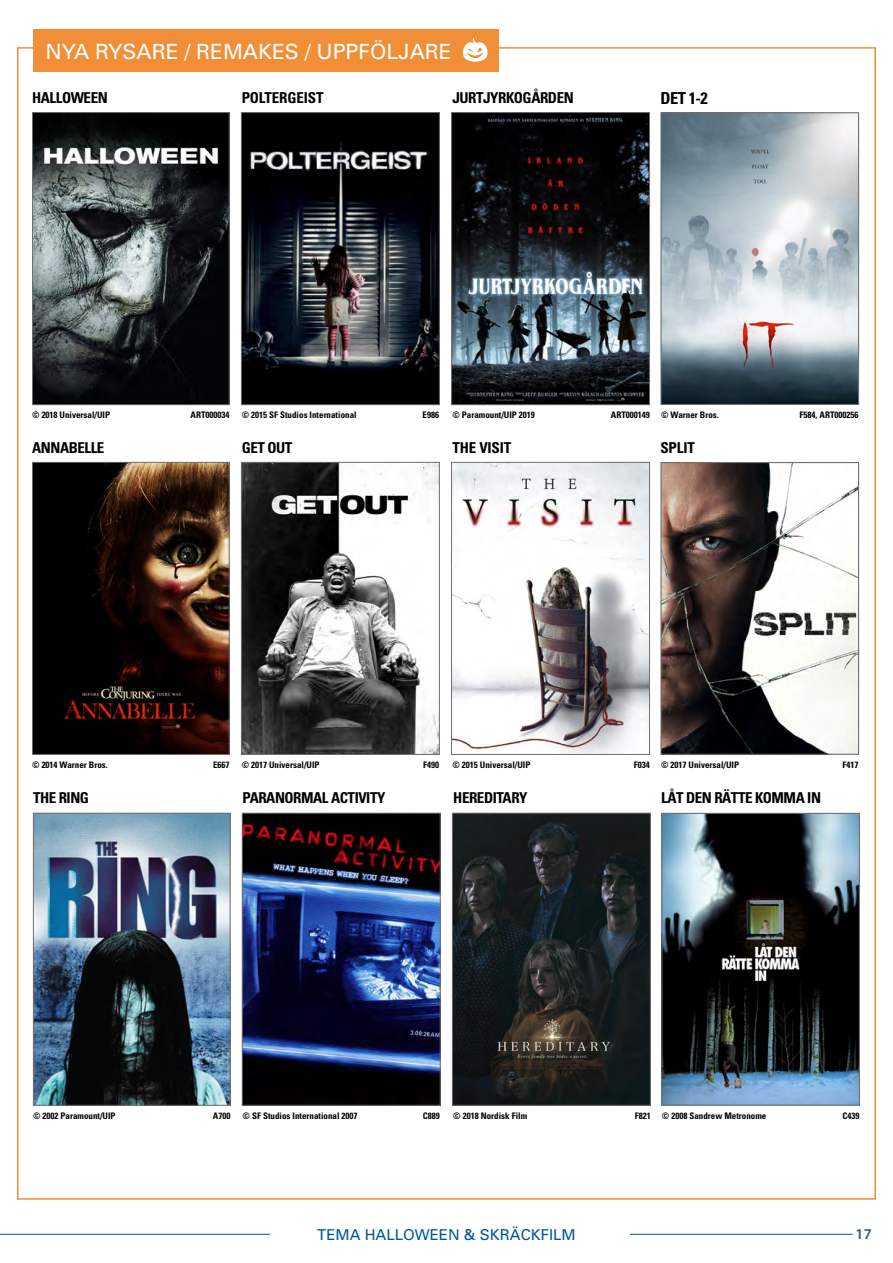
<style>
.page{position:relative;width:893px;height:1263px;background:#fff}
.page>*{position:absolute;margin:0;border:0;box-sizing:border-box;transform-origin:0 0}
.t1{font:21px "Univers";color:#fff}
.t2{font:700 condensed 16.5px "Univers";color:#000}
.t3{font:700 condensed 15px "Univers";letter-spacing:-.03em;color:#000}
.t4{font:15px "Univers";color:#005598}
.t5{font:700 condensed 15px "Univers";letter-spacing:-.01em;color:#000}
.t6{font:600 15px "Myriad Pro";color:#2d5393}
.t7{font:700 condensed 9px "Univers";color:#000}
</style>
<div class="page">
<hr style="left:0;top:1234px;width:853px;height:1px;background:#005598">
<div style="left:270px;top:1214px;width:359px;height:42px;background:#fff"></div>
<img style="left:243px;top:114px;width:195px;height:289px">
<div style="left:241px;top:112px;width:199px;height:293px;border:1px solid #706f6f"></div>
<img style="left:34px;top:114px;width:194px;height:289px">
<div style="left:32px;top:112px;width:198px;height:293px;border:1px solid #706f6f"></div>
<img style="left:453px;top:114px;width:195px;height:289px">
<div style="left:451px;top:112px;width:199px;height:293px;border:1px solid #706f6f"></div>
<img style="left:662px;top:114px;width:195px;height:289px">
<div style="left:660px;top:112px;width:199px;height:293px;border:1px solid #706f6f"></div>
<img style="left:243px;top:464px;width:195px;height:289px">
<div style="left:241px;top:462px;width:199px;height:293px;border:1px solid #706f6f"></div>
<img style="left:34px;top:464px;width:194px;height:289px">
<div style="left:32px;top:462px;width:198px;height:293px;border:1px solid #706f6f"></div>
<img style="left:453px;top:464px;width:195px;height:289px">
<div style="left:451px;top:462px;width:199px;height:293px;border:1px solid #706f6f"></div>
<div style="left:33px;top:30px;width:466px;height:42px;background:#f08f38"></div>
<svg style="left:463px;top:38px;width:25px;height:24px"></svg>
<img style="left:662px;top:464px;width:195px;height:289px">
<div style="left:660px;top:462px;width:199px;height:293px;border:1px solid #706f6f"></div>
<img style="left:244px;top:815px;width:195px;height:288px">
<div style="left:242px;top:813px;width:199px;height:292px;border:1px solid #706f6f"></div>
<img style="left:35px;top:815px;width:193px;height:288px">
<div style="left:33px;top:813px;width:197px;height:292px;border:1px solid #706f6f"></div>
<img style="left:454px;top:815px;width:195px;height:288px">
<div style="left:452px;top:813px;width:199px;height:292px;border:1px solid #706f6f"></div>
<img style="left:663px;top:815px;width:195px;height:288px">
<div style="left:661px;top:813px;width:199px;height:292px;border:1px solid #706f6f"></div>
<h1 class="t1" style="left:46px;top:40px;width:408px">NYA RYSARE / REMAKES / UPPFÖLJARE</h1>
<h3 class="t3" style="left:32px;top:88px;width:77px">HALLOWEEN</h3>
<h3 class="t5" style="left:242px;top:88px;width:83px">POLTERGEIST</h3>
<h3 class="t3" style="left:452px;top:88px;width:123px">JURTJYRKOGÅRDEN</h3>
<h2 class="t2" style="left:660px;top:88px;width:49px">DET 1-2</h2>
<p class="t7" style="left:32px;top:409px;width:79px">© 2018 Universal/UIP</p>
<h3 class="t3" style="left:32px;top:438px;width:74px">ANNABELLE</h3>
<p class="t7" style="left:191px;top:409px;width:40px">ART000034</p>
<p class="t7" style="left:242px;top:409px;width:116px">© 2015 SF Studios International</p>
<h3 class="t3" style="left:242px;top:438px;width:52px">GET OUT</h3>
<p class="t7" style="left:423px;top:409px;width:18px">E986</p>
<p class="t7" style="left:452px;top:409px;width:84px">© Paramount/UIP 2019</p>
<p class="t7" style="left:611px;top:409px;width:40px">ART000149</p>
<h3 class="t5" style="left:452px;top:438px;width:60px">THE VISIT</h3>
<p class="t7" style="left:661px;top:409px;width:59px">© Warner Bros.</p>
<p class="t7" style="left:799px;top:409px;width:60px">F584, ART000256</p>
<h3 class="t3" style="left:660px;top:438px;width:36px">SPLIT</h3>
<p class="t7" style="left:32px;top:759px;width:77px">© 2014 Warner Bros.</p>
<h3 class="t3" style="left:33px;top:789px;width:58px">THE RING</h3>
<p class="t7" style="left:213px;top:759px;width:18px">E667</p>
<p class="t7" style="left:242px;top:759px;width:79px">© 2017 Universal/UIP</p>
<h3 class="t3" style="left:243px;top:789px;width:144px">PARANORMAL ACTIVITY</h3>
<p class="t7" style="left:423px;top:759px;width:17px">F490</p>
<p class="t7" style="left:452px;top:759px;width:79px">© 2015 Universal/UIP</p>
<p class="t7" style="left:634px;top:759px;width:17px">F034</p>
<h3 class="t3" style="left:453px;top:789px;width:76px">HEREDITARY</h3>
<p class="t7" style="left:661px;top:759px;width:79px">© 2017 Universal/UIP</p>
<p class="t7" style="left:842px;top:759px;width:17px">F417</p>
<h3 class="t3" style="left:661px;top:789px;width:161px">LÅT DEN RÄTTE KOMMA IN</h3>
<p class="t7" style="left:33px;top:1110px;width:84px">© 2002 Paramount/UIP</p>
<p class="t7" style="left:213px;top:1110px;width:19px">A700</p>
<p class="t7" style="left:243px;top:1110px;width:116px">© SF Studios International 2007</p>
<p class="t7" style="left:423px;top:1110px;width:18px">C889</p>
<p class="t7" style="left:453px;top:1110px;width:75px">© 2018 Nordisk Film</p>
<p class="t7" style="left:635px;top:1110px;width:17px">F821</p>
<p class="t7" style="left:662px;top:1110px;width:106px">© 2008 Sandrew Metronome</p>
<p class="t7" style="left:842px;top:1110px;width:18px">C439</p>
<h3 class="t4" style="left:317px;top:1226px;width:260px">TEMA HALLOWEEN &amp; SKRÄCKFILM</h3>
<h3 class="t6" style="left:856px;top:1224px;width:18px">17</h3>
</div>
